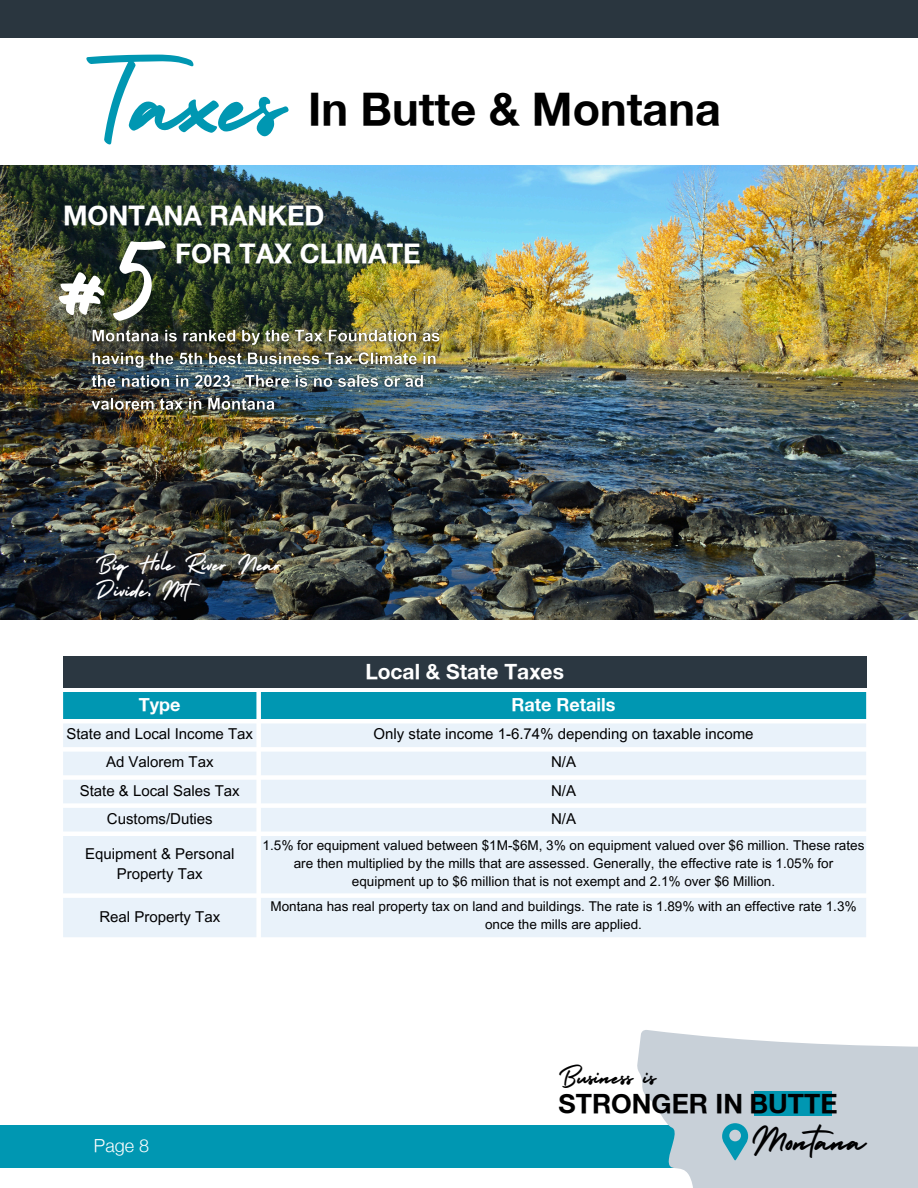
<style>
.page{position:relative;width:918px;height:1188px;background:#fff}
.page>*{position:absolute;margin:0;border:0;box-sizing:border-box;transform-origin:0 0}
.t1{font:149.55px "Holiday";color:#fff}
.t2{font:130.65px "Holiday";color:#0097b2}
.t3{font:700 44.85px "Helvetica Neue";color:#000}
.t4{font:41.1px "Holiday";color:#000001}
.t5{font:30.3px "Holiday";color:#000001}
.t6{font:700 27px "Helvetica Neue";color:#fff}
.t7{font:27px/25.8px "Holiday";color:#fff}
.t8{font:700 26.55px "Helvetica Neue";color:#000001}
.t9{font:700 21px "Helvetica Neue";color:#fff}
.t10{font:700 18px "Helvetica Neue";color:#fff}
.t11{font:300 18px "Helvetica Neue";color:#fff}
.t12{font:15px/20.2px "Arial MT Pro";color:#000001;text-align:center}
.t13{font:13.5px/18px "Arial MT Pro";color:#000001;text-align:center}
</style>
<div class="page">
<div style="left:0;top:1125px;width:918px;height:43px;background:#0097b2"></div>
<svg style="left:637px;top:1030px;width:281px;height:158px;background:#c7d3db"></svg>
<img style="left:0;top:165px;width:918px;height:455px">
<div style="left:0;top:0;width:918px;height:38px;background:#2a363f"></div>
<div style="left:754px;top:1092px;width:78px;height:24px;background:#0097b2"></div>
<svg style="left:722px;top:1123px;width:26px;height:38px"></svg>
<div style="left:63px;top:656px;width:803px;height:32px;background:#2b3741"></div>
<div style="left:63px;top:692px;width:803px;height:27px;background:#0097b2"></div>
<svg style="left:63px;top:724px;width:803px;height:213px;background:#ebf3fa"></svg>
<img style="left:86px;top:324px;width:361px;height:94px">
<p class="t2" style="left:83px;top:0;width:205px">Taxes</p>
<p class="t3" style="left:308px;top:81px;width:414px">In Butte &amp; Montana</p>
<p class="t6" style="left:63px;top:199px;width:263px">MONTANA RANKED</p>
<h5 class="t6" style="left:175px;top:237px;width:247px">FOR TAX CLIMATE</h5>
<p class="t1" style="left:54px;top:169px;width:117px">#5</p>
<h3 class="t7" style="left:96px;top:549px;width:188px">Big Hole River Near<br>Divide, Mt</h3>
<h2 class="t9" style="left:365px;top:658px;width:200px">Local &amp; State Taxes</h2>
<h3 class="t10" style="left:139px;top:694px;width:43px">Type</h3>
<p class="t10" style="left:512px;top:694px;width:105px">Rate Retails</p>
<h1 class="t12" style="left:66px;top:726px;width:188px">State and Local Income Tax</h1>
<h5 class="t12" style="left:374px;top:726px;width:382px">Only state income 1-6.74% depending on taxable income</h5>
<h5 class="t12" style="left:106px;top:754px;width:109px">Ad Valorem Tax</h5>
<h6 class="t12" style="left:551px;top:754px;width:26px">N/A</h6>
<p class="t12" style="left:80px;top:782px;width:162px">State &amp; Local Sales Tax</p>
<p class="t12" style="left:551px;top:782px;width:26px">N/A</p>
<p class="t12" style="left:107px;top:810px;width:107px">Customs/Duties</p>
<p class="t12" style="left:551px;top:810px;width:26px">N/A</p>
<p class="t12" style="left:85px;top:845px;width:151px">Equipment &amp; Personal<br>Property Tax</p>
<p class="t13" style="left:263px;top:837px;width:603px">1.5% for equipment valued between $1M-$6M, 3% on equipment valued over $6 million. These rates are then multiplied by the mills that are assessed. Generally, the effective rate is 1.05% for equipment up to $6 million that is not exempt and 2.1% over $6 Million.</p>
<p class="t12" style="left:99px;top:908px;width:122px">Real Property Tax</p>
<p class="t13" style="left:271px;top:899px;width:588px">Montana has real property tax on land and buildings. The rate is 1.89% with an effective rate 1.3% once the mills are applied.</p>
<p class="t5" style="left:559px;top:1053px;width:99px">Business is</p>
<p class="t11" style="left:94px;top:1135px;width:57px">Page 8</p>
<p class="t8" style="left:559px;top:1087px;width:281px">STRONGER IN BUTTE</p>
<p class="t4" style="left:751px;top:1109px;width:116px">Montana</p>
</div>
